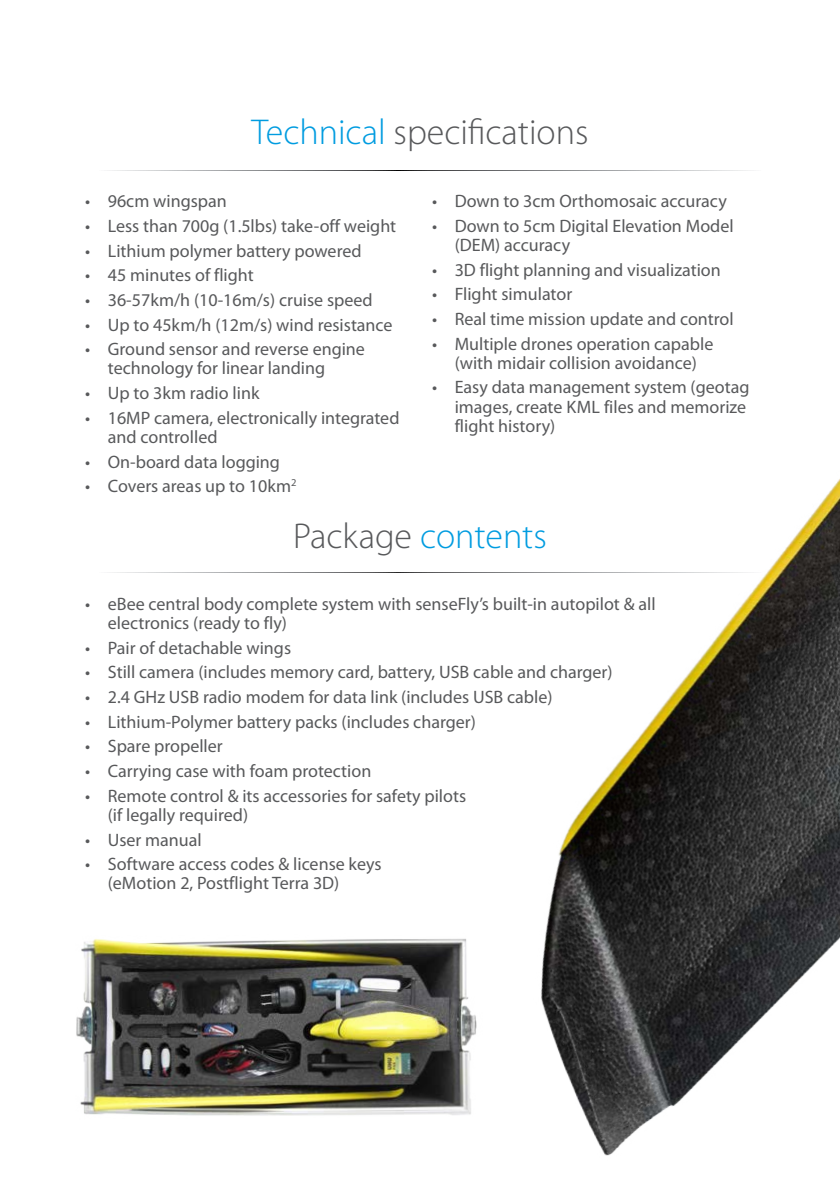
<style>
.page{position:relative;width:840px;height:1191px;background:#fff}
.page>*{position:absolute;margin:0;border:0;box-sizing:border-box;transform-origin:0 0}
.t1{font:300 36px "Myriad Pro";color:#58595b}
.t2{font:300 36px "Myriad Pro";color:#009ce0}
.t3{font:18px/19px "Myriad Pro";color:#58595b}
.s1{color:#009ce0}
.s2{color:#58595b}
</style>
<div class="page">
<img style="left:76px;top:939px;width:262px;height:177px">
<img style="left:338px;top:480px;width:501px;height:676px">
<hr style="left:91px;top:572px;width:669px;height:1px;background:#fff">
<h1 class="t1" style="left:251px;top:112px;width:338px"><span class="s1">Technical</span> specifications</h1>
<p class="t3" style="left:85px;top:192px;width:143px">• 96cm wingspan</p>
<p class="t3" style="left:85px;top:217px;width:312px">• Less than 700g (1.5lbs) take-off weight</p>
<p class="t3" style="left:85px;top:241px;width:278px">• Lithium polymer battery powered</p>
<p class="t3" style="left:85px;top:266px;width:170px">• 45 minutes of flight</p>
<p class="t3" style="left:85px;top:291px;width:289px">• 36-57km/h (10-16m/s) cruise speed</p>
<p class="t3" style="left:85px;top:315px;width:309px">• Up to 45km/h (12m/s) wind resistance</p>
<p class="t3" style="left:108px;top:340px;width:258px;text-indent:-23px">• Ground sensor and reverse engine technology for linear landing</p>
<p class="t3" style="left:85px;top:384px;width:176px">• Up to 3km radio link</p>
<p class="t3" style="left:108px;top:409px;width:293px;text-indent:-23px">• 16MP camera, electronically integrated and controlled</p>
<p class="t3" style="left:85px;top:452px;width:196px">• On-board data logging</p>
<p class="t3" style="left:85px;top:477px;width:213px">• Covers areas up to 10km<sup>2</sup></p>
<p class="t3" style="left:432px;top:192px;width:296px">• Down to 3cm Orthomosaic accuracy</p>
<p class="t3" style="left:454px;top:217px;width:280px;text-indent:-23px">• Down to 5cm Digital Elevation Model (DEM) accuracy</p>
<p class="t3" style="left:432px;top:260px;width:290px">• 3D flight planning and visualization</p>
<p class="t3" style="left:432px;top:285px;width:142px">• Flight simulator</p>
<p class="t3" style="left:432px;top:310px;width:303px">• Real time mission update and control</p>
<p class="t3" style="left:432px;top:334px;width:283px;text-align:center">• Multiple drones operation capable (with midair collision avoidance)</p>
<p class="t3" style="left:454px;top:378px;width:296px;text-indent:-23px">• Easy data management system (geotag images, create kml files and memorize flight history)</p>
<h1 class="t2" style="left:293px;top:516px;width:255px"><span class="s2">Package</span> contents</h1>
<p class="t3" style="left:108px;top:595px;width:549px;text-indent:-23px">• eBee central body complete system with senseFly’s built-in autopilot &amp; all electronics (ready to fly)</p>
<p class="t3" style="left:85px;top:638px;width:207px">• Pair of detachable wings</p>
<p class="t3" style="left:85px;top:663px;width:528px">• Still camera (includes memory card, battery, USB cable and charger)</p>
<p class="t3" style="left:85px;top:688px;width:468px">• 2.4 GHz USB radio modem for data link (includes USB cable)</p>
<p class="t3" style="left:85px;top:712px;width:392px">• Lithium-Polymer battery packs (includes charger)</p>
<p class="t3" style="left:85px;top:737px;width:139px">• Spare propeller</p>
<p class="t3" style="left:85px;top:762px;width:287px">• Carrying case with foam protection</p>
<p class="t3" style="left:108px;top:786px;width:359px;text-indent:-23px">• Remote control &amp; its accessories for safety pilots (if legally required)</p>
<p class="t3" style="left:85px;top:830px;width:118px">• User manual</p>
<p class="t3" style="left:108px;top:855px;width:275px;text-indent:-23px">• Software access codes &amp; license keys (eMotion 2, Postflight Terra 3D)</p>
</div>
